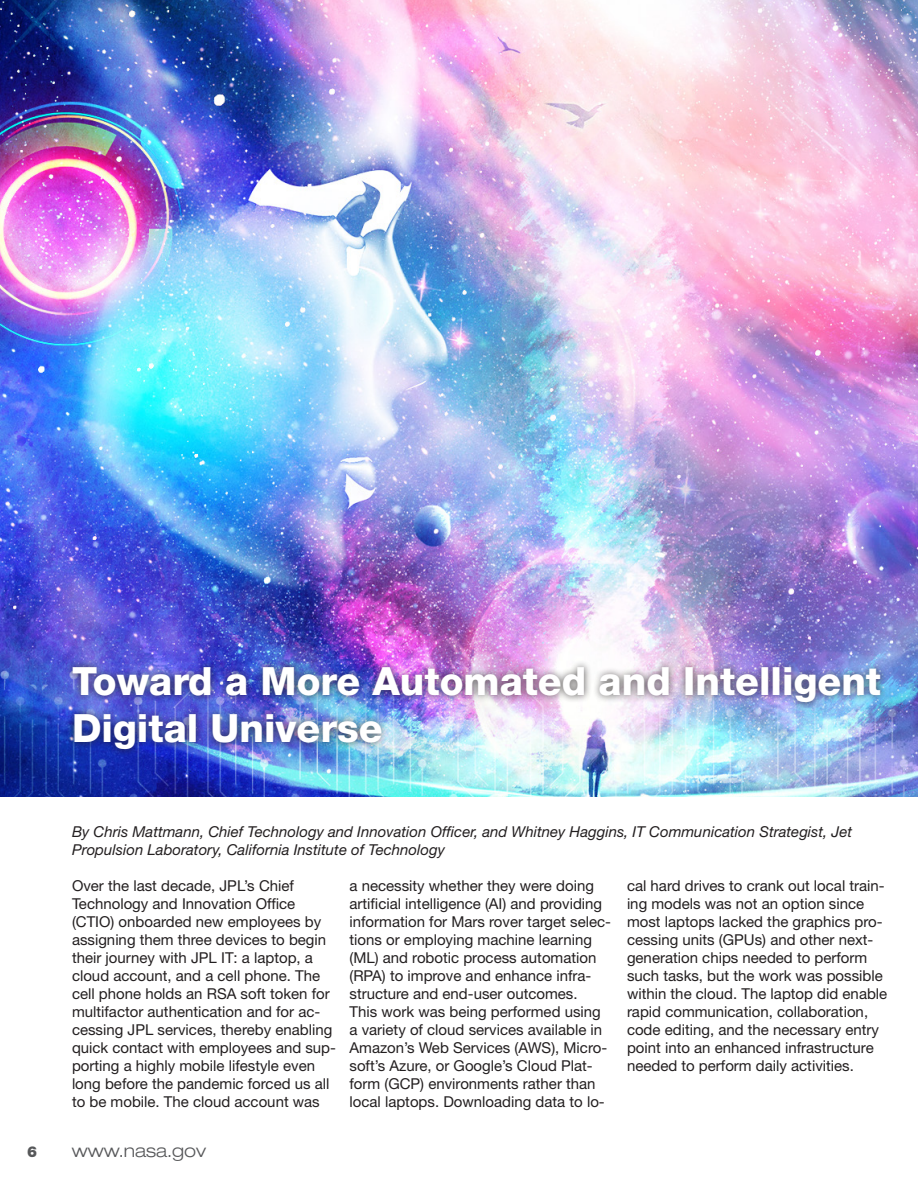
<style>
.page{position:relative;width:918px;height:1188px;background:#fff}
.page>*{position:absolute;margin:0;border:0;box-sizing:border-box;transform-origin:0 0}
.cio_message_title{font:800 39px/46.8px "Helvetica Neue LT Std";color:#fff}
.t1{font:300 expanded 18px "Helvetica Neue LT Std";color:#57585a}
.t2{font:15px/18px "Helvetica Neue LT Std";color:#231f20}
.t3{font:italic 15px/18px "Helvetica Neue LT Std";color:#231f20}
.t4{font:900 15px "Helvetica Neue LT Std";color:#57585a}
</style>
<div class="page">
<img style="left:0;top:0;width:918px;height:796px">
<div style="left:64px;top:659px;width:824px;height:99px;background:#231f20;opacity:.75"></div>
<p class="cio_message_title" style="left:72px;top:658px;width:811px">Toward a More Automated and Intelligent<br>Digital Universe</p>
<p class="t3" style="left:72px;top:822px;width:782px">By Chris Mattmann, Chief Technology and Innovation Officer, and Whitney Haggins, IT Communication Strategist, Jet<br>Propulsion Laboratory, California Institute of Technology</p>
<p class="t2" style="left:72px;top:876px;width:266px">Over the last decade, JPL’s Chief Technology and Innovation Office (CTIO) onboarded new employees by assigning them three devices to begin their journey with JPL IT: a laptop, a cloud account, and a cell phone. The cell phone holds an RSA soft token for multifactor authentication and for ac&shy;cessing JPL services, thereby enabling quick contact with employees and sup&shy;porting a highly mobile lifestyle even long before the pandemic forced us all to be mobile. The cloud account was</p>
<p class="t2" style="left:350px;top:876px;width:263px">a necessity whether they were doing artificial intelligence (AI) and providing information for Mars rover target selec&shy;tions or employing machine learning (ML) and robotic process automation (RPA) to improve and enhance infra&shy;structure and end-user outcomes.<br>This work was being performed using a variety of cloud services available in Amazon’s Web Services (AWS), Micro&shy;soft’s Azure, or Google’s Cloud Plat&shy;form (GCP) environments rather than local laptops. Downloading data to lo-</p>
<p class="t2" style="left:627px;top:876px;width:262px">cal hard drives to crank out local train&shy;ing models was not an option since most laptops lacked the graphics pro&shy;cessing units (GPUs) and other next&shy;generation chips needed to perform such tasks, but the work was possible within the cloud. The laptop did enable rapid communication, collaboration, code editing, and the necessary entry point into an enhanced infrastructure needed to perform daily activities.</p>
<p class="t4" style="left:27px;top:1143px;width:12px">6</p>
<p class="t1" style="left:72px;top:1140px;width:136px">www.nasa.gov</p>
</div>
